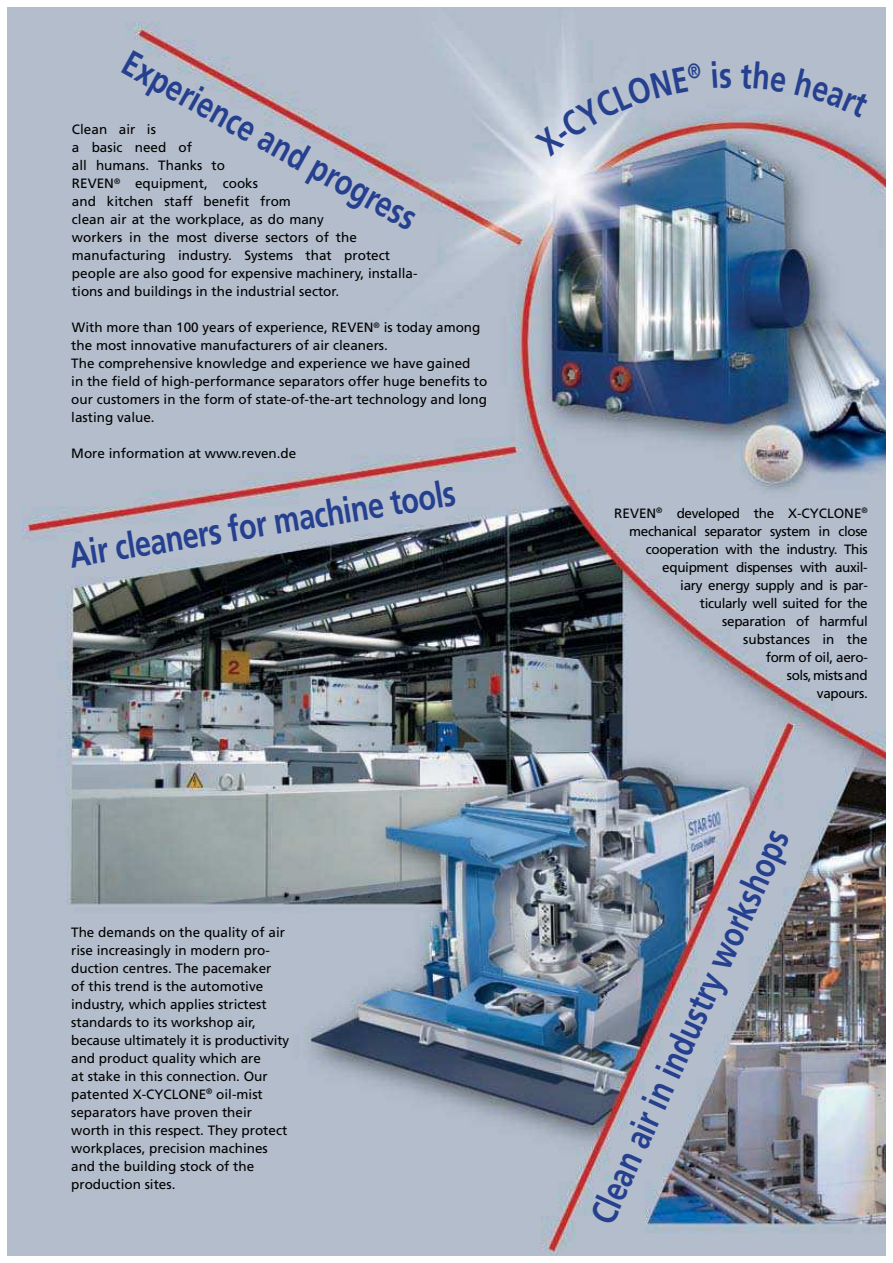
<style>
.page{position:relative;width:893px;height:1263px;background:#fff}
.page>*{position:absolute;margin:0;border:0;box-sizing:border-box;transform-origin:0 0}
.t1{font:700 36px "Frutiger";color:#25408e;scale:.8 1}
.t2{font:13.5px/18px "Frutiger";color:#000}
.t3{font:13.5px/18px "Frutiger";letter-spacing:-.025em;color:#000;text-align:right}
</style>
<div class="page">
<img style="left:8px;top:8px;width:877px;height:1247px">
<svg style="left:534px;top:62px;width:167px;height:95px;background:#b9becb"></svg>
<svg style="left:712px;top:61px;width:19px;height:27px"></svg>
<svg style="left:741px;top:61px;width:46px;height:32px"></svg>
<div style="left:794px;top:68px;width:76px;height:50px;background:#b4bdcc"></div>
<h1 class="t1" style="left:133px;top:47px;width:414px;rotate:29deg">Experience and progress</h1>
<p class="t2" style="left:72px;top:121px;width:347px">Clean air is<br>a basic need of<br>all humans. Thanks to<br>REVEN<sup>®</sup> equipment, cooks<br>and kitchen staff benefit from<br>clean air at the workplace, as do many<br>workers in the most diverse sectors of the manufacturing industry. Systems that protect people are also good for expensive machinery, installa&shy;tions and buildings in the industrial sector.</p>
<p class="t2" style="left:71px;top:319px;width:418px">With more than 100 years of experience, REVEN<sup>®</sup> is today among the most innovative manufacturers of air cleaners.<br>The comprehensive knowledge and experience we have gained<br>in the field of high-performance separators offer huge benefits to our customers in the form of state-of-the-art technology and long lasting value.</p>
<p class="t2" style="left:71px;top:445px;width:227px">More information at www.reven.de</p>
<h1 class="t1" style="left:67px;top:540px;width:490px;rotate:-9deg">Air cleaners for machine tools</h1>
<p class="t2" style="left:71px;top:924px;width:219px">The demands on the quality of air rise increasingly in modern pro&shy;duction centres. The pacemaker<br>of this trend is the automotive industry, which applies strictest standards to its workshop air, because ultimately it is productivity and product quality which are<br>at stake in this connection. Our patented X-CYCLONE<sup>®</sup> oil-mist separators have proven their worth in this respect. They protect workplaces, precision machines and the building stock of the production sites.</p>
<p class="t3" style="left:614px;top:505px;width:255px">REVEN<sup>®</sup> developed the X-CYCLONE<sup>® </sup>mechanical separator system in close cooperation with the industry. This equipment dispenses with auxil-<br>iary energy supply and is par-<br>ticularly well suited for the<br>separation of harmful<br>substances in the<br>form of oil, aero-<br>sols, mists and<br>vapours.</p>
<h1 class="t1" style="left:586px;top:1214px;width:538px;rotate:-65deg">Clean air in industry workshops</h1>
</div>
